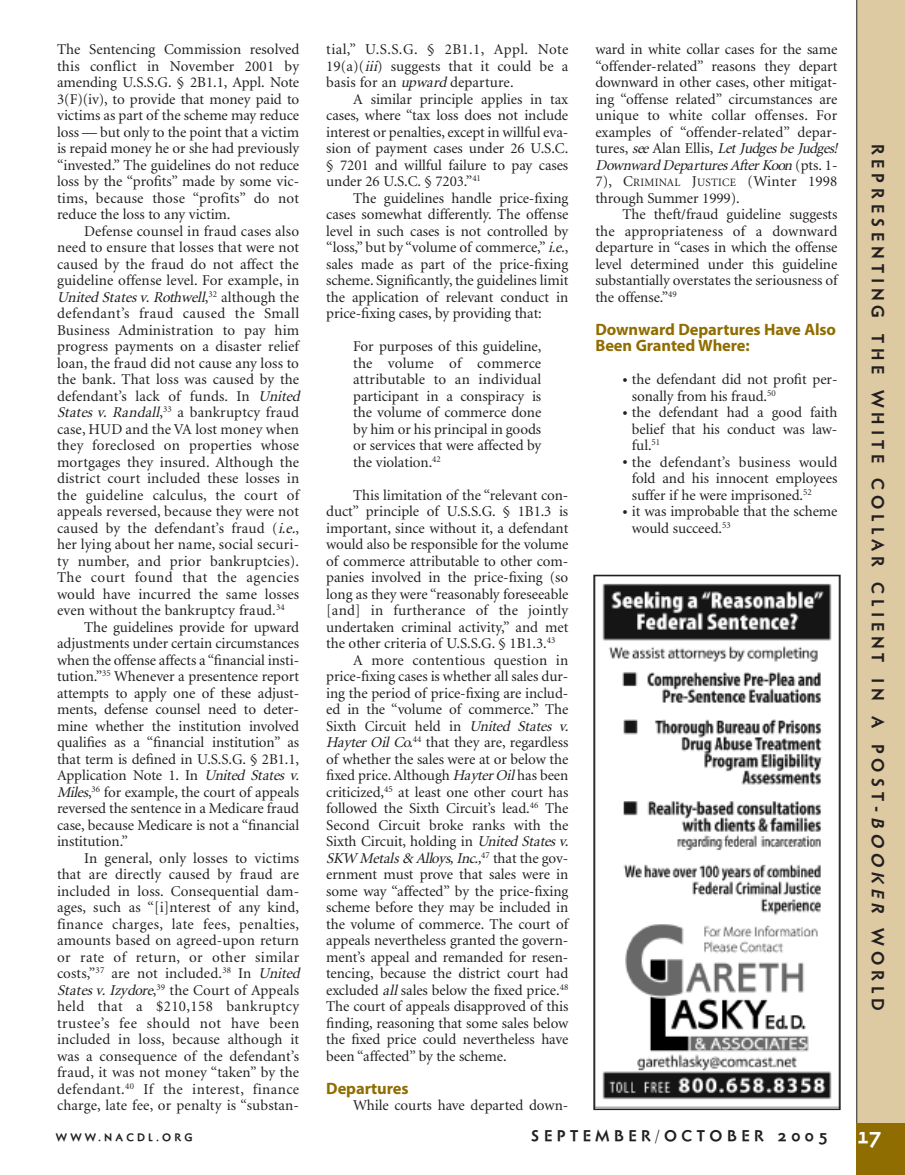
<style>
.page{position:relative;width:905px;height:1175px;background:#fff}
.page>*{position:absolute;margin:0;border:0;box-sizing:border-box;transform-origin:0 0}
.t1{font:700 21px "Naniara";color:#fff;scale:.95 1}
.t2{font:700 16.5px/16.5px "Myriad";letter-spacing:-.005em;color:#906d00}
.t3{font:700 16.5px "Naniara";letter-spacing:.3em;color:#231f20}
.t4{font:15px/16.5px "Minion";letter-spacing:-.005em;color:#231f20;text-align:justify}
.t5{font:italic 15px "Minion";color:#231f20}
.t6{font:15px "Minion";letter-spacing:.015em;color:#231f20}
.t7{font:700 15px "Naniara";letter-spacing:.3em;color:#231f20}
.t8{font:700 10.5px "Naniara";letter-spacing:.3em;color:#231f20}
.s1{font-style:italic}
.s2{font-style:normal}
.s3{font-size:11.25px}
.s4{font-size:18px}
</style>
<div class="page">
<div style="left:856px;top:0;width:48px;height:1123px;background:#ddcaa2"></div>
<div style="left:856px;top:1123px;width:48px;height:51px;background:#906d00"></div>
<img style="left:596px;top:583px;width:241px;height:524px">
<div style="left:593px;top:574px;width:247px;height:536px;border:2px solid #231f20"></div>
<p class="t4" style="left:57px;top:42px;width:244px">The Sentencing Commission resolved this conflict in November 2001 by amending U.S.S.G. § 2B1.1, Appl. Note 3(F)(iv), to provide that money paid to victims as part of the scheme may reduce loss — but only to the point that a victim is repaid money he or she had previously “invested.” The guidelines do not reduce loss by the “profits” made by some vic&shy;tims, because those “profits” do not reduce the loss to any victim.</p>
<p class="t4" style="left:57px;top:224px;width:247px;text-align:left;text-indent:27px">Defense counsel in fraud cases also need to ensure that losses that were not caused by the fraud do not affect the guideline offense level. For example, in <span class="s1">United Statesv. Rothwell</span>, <sup>3</sup> <sup>2</sup> a l t h o u g h t h e defendant’s fraud caused the Small Business Administration to pay him progress payments on a disaster relief loan, the fraud did not cause any loss to the bank. That loss was caused by the defendant’s lack of funds. In <span class="s1">United States v. Randall</span>,<sup>33</sup> a bankruptcy fraud case, HUD and the VA lost money when they foreclosed on properties whose mortgages they insured. Although the district court included these losses in the guideline calculus, the court of appeals reversed, because they were not caused by the defendant’s fraud (<span class="s1">i.e.</span>, her lying about her name, social securi&shy;ty number, and prior bankruptcies).<br>The court found that the agencies would have incurred the same losses even without the bankruptcy fraud.<sup>34</sup></p>
<p class="t4" style="left:57px;top:620px;width:246px;text-align:left;text-indent:27px">The guidelines provide for upward adjustments under certain circumstances when the offense affects a “financial insti&shy;tution.”<sup>35</sup> Whenever a presentence report attempts to apply one of these adjust&shy;ments, defense counsel need to deter&shy;mine whether the institution involved qualifies as a “financial institution” as that term is defined in U.S.S.G. § 2B1.1, Application Note 1. In <span class="s1">United States v.<br>Miles</span>,<sup>36</sup> for example, the court of appeals reversed the sentence in a Medicare fraud case, because Medicare is not a “financial institution.”</p>
<p class="t4" style="left:57px;top:851px;width:247px;text-align:left;text-indent:27px">In general, only losses to victims that are directly caused by fraud are included in loss. Consequential dam&shy;ages, such as “[i]nterest of any kind, finance charges, late fees, penalties, amounts based on agreed-upon return or rate of return, or other similar costs,”<sup>37</sup> are not included.<sup>38</sup> In <span class="s1">United Statesv.Izydore</span>,<sup>39</sup> the Court of Appeals held that a $210,158 bankruptcy trustee’s fee should not have been included in loss, because although it was a consequence of the defendant’s fraud, it was not money “taken” by the defendant.<sup>40</sup> If the interest, finance charge, late fee, or penalty is “substan-</p>
<p class="t4" style="left:326px;top:42px;width:244px">tial,” U.S.S.G. § 2B1.1, Appl. Note 19(a)(<span class="s1">iii</span>) suggests that it could be a basis for an <span class="s1">upward</span>departure.</p>
<p class="t4" style="left:326px;top:92px;width:243px;text-indent:27px">A similar principle applies in tax cases, where “tax loss does not include interest or penalties, except in willful eva&shy;sion of payment cases under 26 U.S.C. § 7201 and willful failure to pay cases under 26 U.S.C. § 7203.”<sup>41</sup></p>
<p class="t4" style="left:326px;top:191px;width:244px;text-indent:27px">The guidelines handle price-fixing cases somewhat differently. The offense level in such cases is not controlled by “loss,” but by “volume of commerce,” <span class="s1">i.e.</span>, sales made as part of the price-fixing scheme. Significantly, the guidelines limit the application of relevant conduct in price-fixing cases, by providing that:</p>
<p class="t4" style="left:353px;top:339px;width:189px">For purposes of this guideline, the volume of commerce attributable to an individual participant in a conspiracy is the volume of commerce done by him or his principal in goods or services that were affected by the violation.<sup>42</sup></p>
<p class="t4" style="left:353px;top:488px;width:216px">This limitation of the “relevant con-</p>
<p class="t4" style="left:326px;top:504px;width:243px">duct” principle of U.S.S.G. § 1B1.3 is</p>
<p class="t4" style="left:326px;top:521px;width:243px">important, since without it, a defendant</p>
<p class="t4" style="left:326px;top:537px;width:243px">would also be responsible for the volume</p>
<p class="t4" style="left:326px;top:554px;width:243px">of commerce attributable to other com-</p>
<p class="t4" style="left:326px;top:570px;width:243px">panies involved in the price-fixing (so</p>
<p class="t4" style="left:326px;top:587px;width:243px">long as they were “reasonably foreseeable</p>
<p class="t6" style="left:326px;top:604px;width:243px">[and] in furtherance of the jointly</p>
<p class="t4" style="left:326px;top:620px;width:243px">undertaken criminal activity,” and met</p>
<p class="t4" style="left:326px;top:636px;width:231px">the other criteria of U.S.S.G. § 1B1.3.<sup>43</sup></p>
<p class="t4" style="left:353px;top:653px;width:216px">A more contentious question in</p>
<p class="t4" style="left:326px;top:669px;width:243px">price-fixing cases is whether all sales dur-</p>
<p class="t4" style="left:326px;top:686px;width:243px">ing the period of price-fixing are includ-</p>
<p class="t4" style="left:326px;top:702px;width:243px">ed in the “volume of commerce.” The</p>
<p class="t4" style="left:326px;top:719px;width:247px">Sixth Circuit held in <span class="s1">United States v.</span></p>
<p class="t4" style="left:326px;top:735px;width:243px"><span class="s1">Hayter Oil Co.</span><sup>44</sup> that they are, regardless</p>
<p class="t4" style="left:326px;top:752px;width:243px">of whether the sales were at or below the</p>
<p class="t4" style="left:326px;top:768px;width:244px">fixed price. Although <span class="s1">HayterOil</span>has been</p>
<p class="t4" style="left:326px;top:785px;width:243px">criticized,<sup>45</sup> at least one other court has</p>
<p class="t4" style="left:326px;top:801px;width:243px">followed the Sixth Circuit’s lead.<sup>46</sup> The</p>
<p class="t4" style="left:326px;top:818px;width:244px">Second Circuit broke ranks with the</p>
<p class="t4" style="left:326px;top:834px;width:247px">Sixth Circuit, holding in <span class="s1">United Statesv.</span></p>
<p class="t5" style="left:326px;top:852px;width:244px">SKW Metals&amp; Alloys, Inc.,<sup>4</sup> <sup>7</sup> <span class="s2">t h a t t h e g o v -</span></p>
<p class="t4" style="left:326px;top:867px;width:243px">ernment must prove that sales were in</p>
<p class="t4" style="left:326px;top:884px;width:243px">some way “affected” by the price-fixing</p>
<p class="t4" style="left:326px;top:900px;width:243px">scheme before they may be included in</p>
<p class="t4" style="left:326px;top:917px;width:243px">the volume of commerce. The court of</p>
<p class="t4" style="left:326px;top:933px;width:243px">appeals nevertheless granted the govern-</p>
<p class="t4" style="left:326px;top:950px;width:243px">ment’s appeal and remanded for resen-</p>
<p class="t4" style="left:326px;top:966px;width:243px">tencing, because the district court had</p>
<p class="t4" style="left:326px;top:983px;width:243px">excluded <span class="s1">all</span>sales below the fixed price.<sup>48</sup></p>
<p class="t4" style="left:326px;top:999px;width:243px">The court of appeals disapproved of this</p>
<p class="t4" style="left:326px;top:1016px;width:243px">finding, reasoning that some sales below</p>
<p class="t4" style="left:326px;top:1032px;width:243px">the fixed price could nevertheless have</p>
<p class="t4" style="left:326px;top:1049px;width:182px">been “affected” by the scheme.</p>
<p class="t2" style="left:326px;top:1081px;width:84px">Departures</p>
<p class="t4" style="left:353px;top:1098px;width:216px">While courts have departed down-</p>
<p class="t4" style="left:595px;top:42px;width:247px;text-align:left">ward in white collar cases for the same “offender-related” reasons they depart downward in other cases, other mitigat&shy;ing “offense related” circumstances are unique to white collar offenses. For examples of “offender-related” depar&shy;tures, <span class="s1">see</span> Alan Ellis, <span class="s1">Let JudgesbeJudges!<br>Downward DeparturesAfterKoon</span> ( p t s . 1 - 7), C<span class="s3">RIMINAL</span> J<span class="s3">USTICE</span> (Winter 1998 through Summer 1999).</p>
<p class="t4" style="left:595px;top:207px;width:243px;text-indent:27px">The theft/fraud guideline suggests the appropriateness of a downward departure in “cases in which the offense level determined under this guideline substantially overstates the seriousness of the offense.”<sup>49</sup></p>
<p class="t2" style="left:595px;top:322px;width:242px">Downward Departures Have Also<br>Been Granted Where:</p>
<p class="t4" style="left:632px;top:372px;width:207px;text-indent:-10px"><span class="s4">•</span> the defendant did not profit per&shy;sonally from his fraud.<sup>50</sup></p>
<p class="t4" style="left:632px;top:405px;width:207px;text-indent:-10px"><span class="s4">•</span> the defendant had a good faith belief that his conduct was law&shy;ful.<sup>51</sup></p>
<p class="t4" style="left:632px;top:455px;width:207px;text-indent:-10px"><span class="s4">•</span> the defendant’s business would fold and his innocent employees suffer if he were imprisoned.<sup>52</sup></p>
<p class="t4" style="left:632px;top:504px;width:207px;text-indent:-10px"><span class="s4">•</span> it was improbable that the scheme would succeed.<sup>53</sup></p>
<p class="t3" style="left:884px;top:144px;width:868px;rotate:90deg">REPRESENTING THE WHITE COLLAR CLIENT IN A POST-<span class="s1">BOOKER</span> WORLD</p>
<p class="t8" style="left:56px;top:1133px;width:138px">WWW.NACDL.ORG</p>
<p class="t7" style="left:531px;top:1129px;width:298px">SEPTEMBER/OCTOBER 2005</p>
<h1 class="t1" style="left:857px;top:1128px;width:27px">17</h1>
</div>
